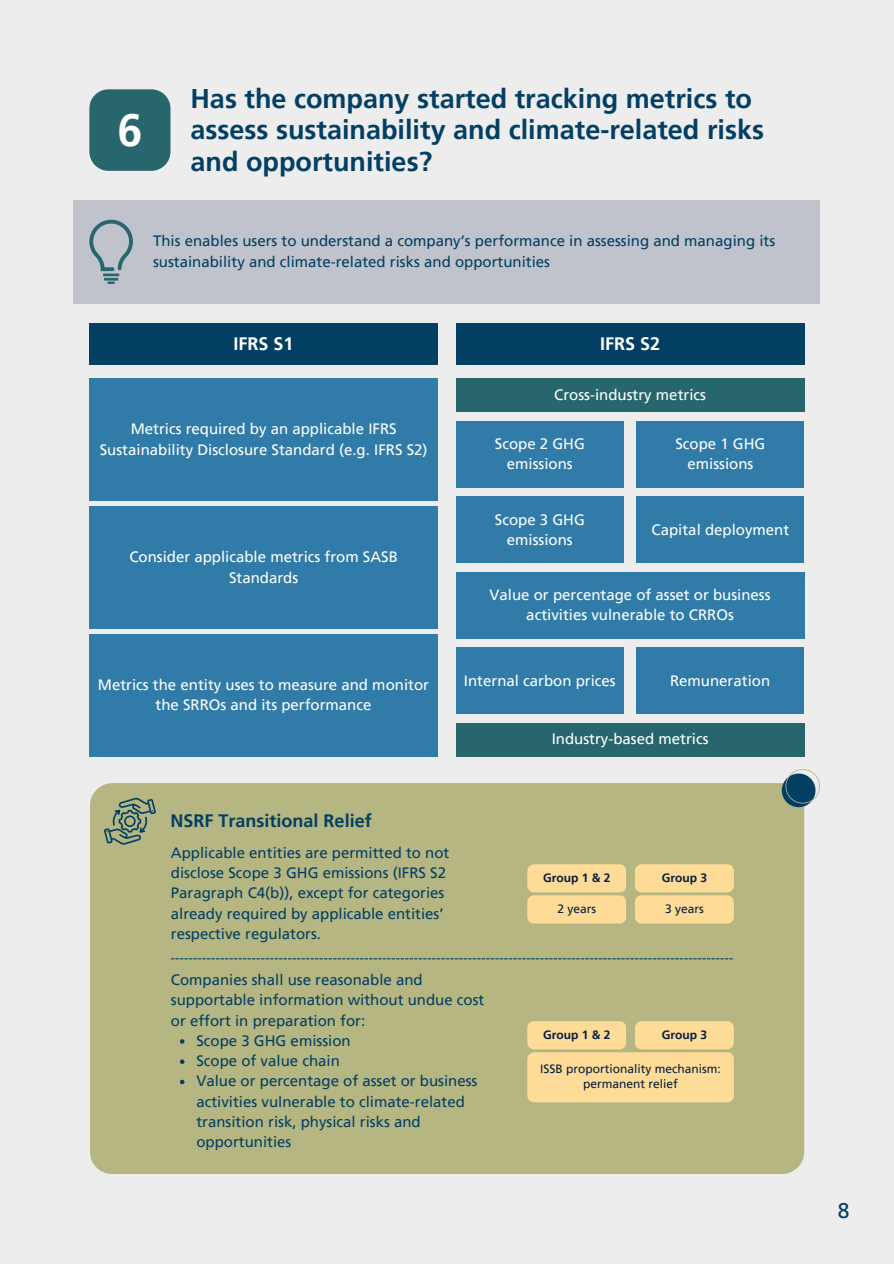
<style>
.page{position:relative;width:894px;height:1264px;background:#fff}
.page>*{position:absolute;margin:0;border:0;box-sizing:border-box;transform-origin:0 0}
.t1{font:700 45px "Frutiger LT Pro";color:#fff}
.t2{font:700 27px/31.5px "Frutiger LT Pro";color:#033f63}
.t3{font:21px "Frutiger LT Pro";color:#033f63}
.t4{font:700 18px "Frutiger LT Pro";color:#033f63}
.t5{font:700 18px "Frutiger LT Pro";color:#fff}
.t6{font:15px/20.2px "Frutiger LT Pro";color:#033f63}
.t7{font:15px/20.2px "Frutiger LT Pro";color:#fff;text-align:center}
.t8{font:12px "Frutiger LT Pro";color:#071c41}
.t9{font:700 12px "Frutiger LT Pro";color:#071c41}
</style>
<div class="page">
<div style="left:0;top:0;width:893px;height:1263px;background:#ededed"></div>
<div style="left:89px;top:89px;width:81px;height:82px;background:#28666e;border-radius:19px"></div>
<div style="left:89px;top:323px;width:348px;height:42px;background:#033f63"></div>
<div style="left:456px;top:323px;width:348px;height:42px;background:#033f63"></div>
<div style="left:456px;top:378px;width:348px;height:34px;background:#28666e"></div>
<div style="left:89px;top:378px;width:349px;height:123px;background:#307ba8"></div>
<div style="left:89px;top:506px;width:349px;height:122px;background:#307ba8"></div>
<div style="left:89px;top:634px;width:348px;height:122px;background:#307ba8"></div>
<div style="left:636px;top:421px;width:168px;height:66px;background:#307ba8"></div>
<div style="left:456px;top:421px;width:167px;height:66px;background:#307ba8"></div>
<div style="left:456px;top:496px;width:167px;height:67px;background:#307ba8"></div>
<div style="left:636px;top:496px;width:168px;height:67px;background:#307ba8"></div>
<div style="left:456px;top:572px;width:348px;height:66px;background:#307ba8"></div>
<div style="left:456px;top:647px;width:167px;height:66px;background:#307ba8"></div>
<div style="left:636px;top:647px;width:167px;height:66px;background:#307ba8"></div>
<div style="left:456px;top:722px;width:348px;height:34px;background:#28666e"></div>
<div style="left:74px;top:200px;width:745px;height:104px;background:#c0c3cb"></div>
<svg style="left:89px;top:220px;width:44px;height:51px"></svg>
<hr style="left:103px;top:273px;width:16px;height:3px;background:#28666e">
<svg style="left:104px;top:278px;width:14px;height:6px"></svg>
<div style="left:90px;top:783px;width:714px;height:391px;background:#b5b682;border-radius:22px"></div>
<svg style="left:104px;top:797px;width:52px;height:47px"></svg>
<svg style="left:180px;top:1039px;width:4px;height:4px"></svg>
<svg style="left:180px;top:1059px;width:4px;height:4px"></svg>
<svg style="left:180px;top:1079px;width:4px;height:5px"></svg>
<svg style="left:781px;top:769px;width:38px;height:38px"></svg>
<svg style="left:527px;top:864px;width:99px;height:59px"></svg>
<svg style="left:635px;top:864px;width:98px;height:59px"></svg>
<svg style="left:527px;top:1021px;width:206px;height:81px"></svg>
<svg style="left:171px;top:958px;width:561px;height:1px"></svg>
<p class="t1" style="left:117px;top:102px;width:27px">6</p>
<h1 class="t2" style="left:190px;top:82px;width:575px">Has the company started tracking metrics to assess sustainability and climate-related risks and opportunities?</h1>
<h4 class="t6" style="left:153px;top:231px;width:623px">This enables users to understand a company’s performance in assessing and managing its sustainability and climate-related risks and opportunities</h4>
<p class="t5" style="left:233px;top:333px;width:62px">IFRS S1</p>
<h4 class="t5" style="left:600px;top:333px;width:62px">IFRS S2</h4>
<h2 class="t7" style="left:554px;top:384px;width:153px">Cross-industry metrics</h2>
<h2 class="t7" style="left:100px;top:419px;width:329px">Metrics required by an applicable IFRS<br>Sustainability Disclosure Standard (e.g. IFRS S2)</h2>
<h4 class="t7" style="left:494px;top:434px;width:91px">Scope 2 GHG emissions</h4>
<h4 class="t7" style="left:675px;top:434px;width:91px">Scope 1 GHG emissions</h4>
<h4 class="t7" style="left:129px;top:547px;width:270px">Consider applicable metrics from SASB<br>Standards</h4>
<h4 class="t7" style="left:98px;top:674px;width:332px">Metrics the entity uses to measure and monitor the SRROs and its performance</h4>
<h4 class="t7" style="left:494px;top:509px;width:91px">Scope 3 GHG emissions</h4>
<h4 class="t7" style="left:651px;top:519px;width:139px">Capital deployment</h4>
<h4 class="t7" style="left:489px;top:584px;width:282px">Value or percentage of asset or business activities vulnerable to CRROs</h4>
<h4 class="t7" style="left:464px;top:670px;width:153px">Internal carbon prices</h4>
<h4 class="t7" style="left:670px;top:670px;width:101px">Remuneration</h4>
<h4 class="t7" style="left:551px;top:728px;width:158px">Industry-based metrics</h4>
<h4 class="t4" style="left:170px;top:809px;width:203px">NSRF Transitional Relief</h4>
<p class="t6" style="left:171px;top:842px;width:280px">Applicable entities are permitted to not disclose Scope 3 GHG emissions (IFRS S2<br>Paragraph C4(b)), except for categories already required by applicable entities’ respective regulators.</p>
<p class="t6" style="left:171px;top:969px;width:315px">Companies shall use reasonable and supportable information without undue cost or effort in preparation for:</p>
<h3 class="t6" style="left:196px;top:1030px;width:156px">Scope 3 GHG emission</h3>
<h4 class="t6" style="left:196px;top:1050px;width:145px">Scope of value chain</h4>
<h5 class="t6" style="left:196px;top:1070px;width:282px">Value or percentage of asset or business activities vulnerable to climate-related transition risk, physical risks and opportunities</h5>
<h5 class="t9" style="left:543px;top:870px;width:69px">Group 1 &amp; 2</h5>
<p class="t9" style="left:661px;top:870px;width:47px">Group 3</p>
<p class="t8" style="left:557px;top:901px;width:40px">2 years</p>
<p class="t8" style="left:664px;top:901px;width:40px">3 years</p>
<h4 class="t9" style="left:543px;top:1027px;width:69px">Group 1 &amp; 2</h4>
<p class="t9" style="left:661px;top:1027px;width:47px">Group 3</p>
<p class="t8" style="left:540px;top:1060px;width:182px">ISSB proportionality mechanism:</p>
<p class="t8" style="left:583px;top:1076px;width:96px">permanent relief</p>
<h5 class="t3" style="left:837px;top:1198px;width:13px">8</h5>
</div>
